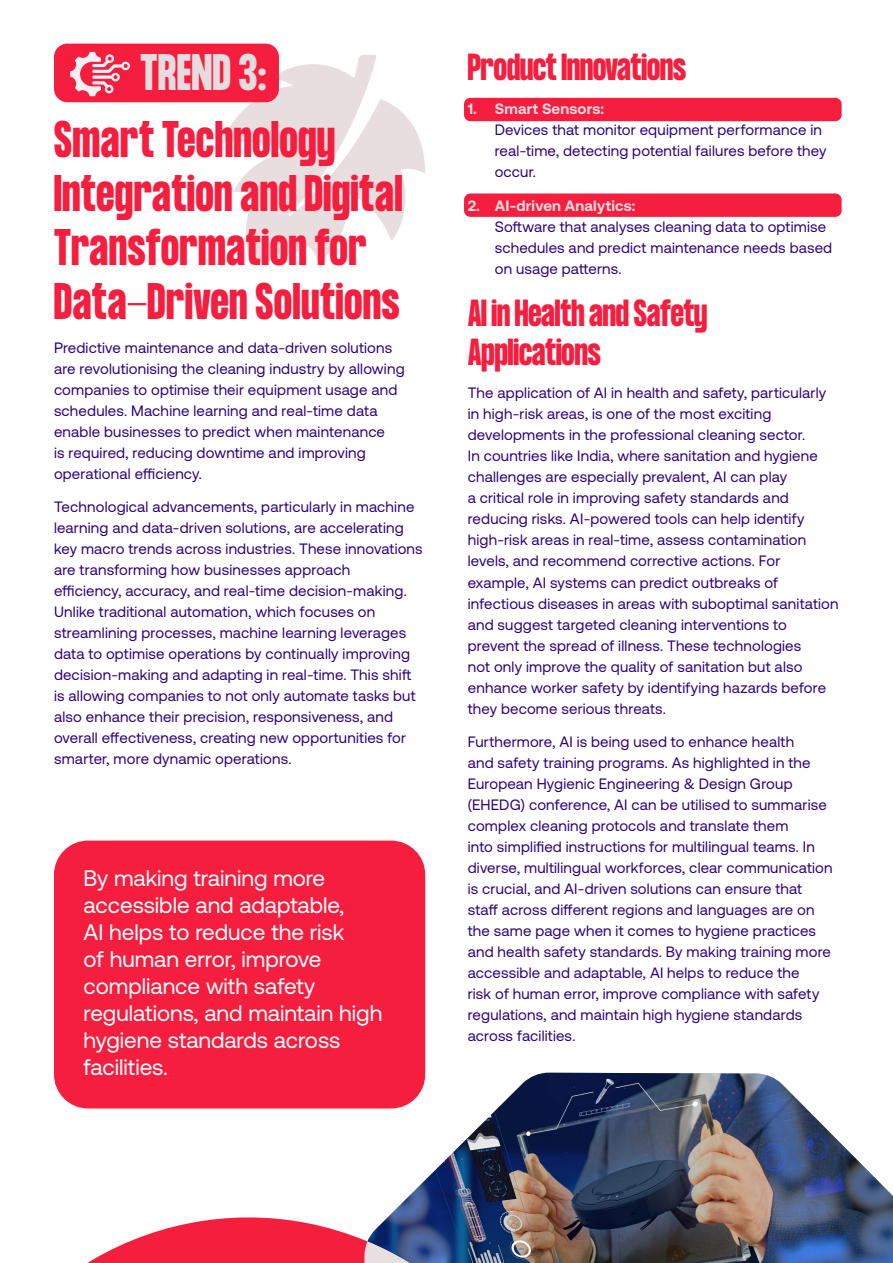
<style>
.page{position:relative;width:893px;height:1263px;background:#fff}
.page>*{position:absolute;margin:0;border:0;box-sizing:border-box;transform-origin:0 0}
.t1{font:700 45px/54px "Formula Condensed";letter-spacing:.02em;color:#f51e3e}
.t2{font:700 45px "Formula Condensed";letter-spacing:.02em;color:#e6dbde}
.t3{font:700 33px/39px "Formula Condensed";color:#f51e3e}
.t4{font:22.5px/27px "Aeonik";color:#fff}
.t5{font:15px/21px "Aeonik";letter-spacing:.015em;color:#2e007d}
.t6{font:700 15px "Aeonik";letter-spacing:.015em;color:#e6dbde}
</style>
<div class="page">
<div style="left:464px;top:193px;width:378px;height:24px;background:#f51e3e;border-radius:6px"></div>
<div style="left:464px;top:98px;width:378px;height:23px;background:#f51e3e;border-radius:6px"></div>
<svg style="left:222px;top:52px;width:203px;height:212px"></svg>
<div style="left:54px;top:44px;width:225px;height:58px;background:#f51e3e;border-radius:13px"></div>
<img style="left:367px;top:1073px;width:526px;height:190px">
<svg style="left:532px;top:1241px;width:66px;height:22px"></svg>
<svg style="left:87px;top:1176px;width:445px;height:87px"></svg>
<svg style="left:70px;top:52px;width:60px;height:44px"></svg>
<div style="left:54px;top:840px;width:371px;height:268px;background:#f51e3e;border-radius:34px"></div>
<h1 class="t2" style="left:140px;top:45px;width:127px">TREND 3:</h1>
<h1 class="t1" style="left:54px;top:114px;width:350px">Smart Technology<br>Integration and Digital<br>Transformation for<br>Data-Driven Solutions</h1>
<p class="t5" style="left:54px;top:337px;width:352px">Predictive maintenance and data-driven solutions are revolutionising the cleaning industry by allowing companies to optimise their equipment usage and schedules. Machine learning and real-time data enable businesses to predict when maintenance<br>is required, reducing downtime and improving operational efficiency.</p>
<p class="t5" style="left:54px;top:497px;width:370px">Technological advancements, particularly in machine learning and data-driven solutions, are accelerating key macro trends across industries. These innovations are transforming how businesses approach<br>efficiency, accuracy, and real-time decision-making.<br>Unlike traditional automation, which focuses on streamlining processes, machine learning leverages data to optimise operations by continually improving decision-making and adapting in real-time. This shift is allowing companies to not only automate tasks but also enhance their precision, responsiveness, and overall effectiveness, creating new opportunities for smarter, more dynamic operations.</p>
<h3 class="t4" style="left:84px;top:865px;width:300px">By making training more accessible and adaptable,<br>AI helps to reduce the risk<br>of human error, improve compliance with safety regulations, and maintain high hygiene standards across facilities.</h3>
<h2 class="t3" style="left:468px;top:49px;width:220px">Product Innovations</h2>
<p class="t6" style="left:468px;top:100px;width:138px">1. Smart Sensors:</p>
<p class="t5" style="left:495px;top:119px;width:333px">Devices that monitor equipment performance in real-time, detecting potential failures before they occur.</p>
<p class="t6" style="left:468px;top:197px;width:169px">2. AI-driven Analytics:</p>
<p class="t5" style="left:495px;top:216px;width:339px">Software that analyses cleaning data to optimise schedules and predict maintenance needs based on usage patterns.</p>
<h2 class="t3" style="left:468px;top:295px;width:241px">AI in Health and Safety<br>Applications</h2>
<p class="t5" style="left:468px;top:383px;width:372px">The application of AI in health and safety, particularly in high-risk areas, is one of the most exciting developments in the professional cleaning sector.<br>In countries like India, where sanitation and hygiene challenges are especially prevalent, AI can play<br>a critical role in improving safety standards and reducing risks. AI-powered tools can help identify high-risk areas in real-time, assess contamination levels, and recommend corrective actions. For example, AI systems can predict outbreaks of infectious diseases in areas with suboptimal sanitation and suggest targeted cleaning interventions to prevent the spread of illness. These technologies<br>not only improve the quality of sanitation but also enhance worker safety by identifying hazards before they become serious threats.</p>
<p class="t5" style="left:468px;top:731px;width:366px">Furthermore, AI is being used to enhance health<br>and safety training programs. As highlighted in the European Hygienic Engineering &amp; Design Group (EHEDG) conference, AI can be utilised to summarise complex cleaning protocols and translate them<br>into simplified instructions for multilingual teams. In diverse, multilingual workforces, clear communication is crucial, and AI-driven solutions can ensure that staff across different regions and languages are on the same page when it comes to hygiene practices and health safety standards. By making training more accessible and adaptable, AI helps to reduce the<br>risk of human error, improve compliance with safety regulations, and maintain high hygiene standards across facilities.</p>
</div>
